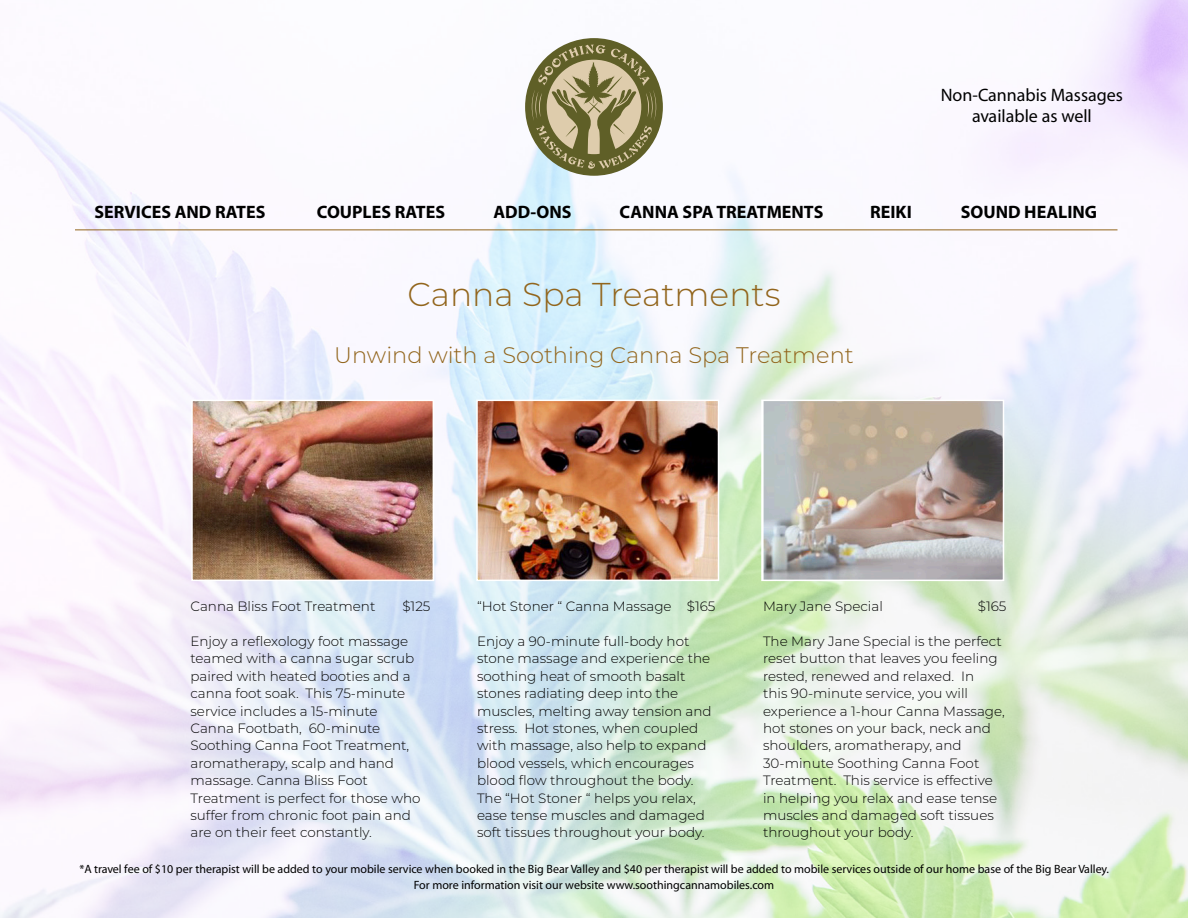
<style>
.page{position:relative;width:1188px;height:918px;background:#fff}
.page>*{position:absolute;margin:0;border:0;box-sizing:border-box;transform-origin:0 0}
.t1{font:300 33px "Montserrat";color:#92651c}
.t2{font:300 22.5px "Montserrat";color:#92651c}
.t3{font:700 18px "Myriad Pro";color:#000}
.t4{font:18px/21.6px "Myriad MM 400 600";color:#000;text-align:center}
.t5{font:300 13.5px/17.4px "Montserrat";color:#000}
.t6{font:12px/15.6px "Myriad MM 400 600";color:#000;text-align:center}
</style>
<div class="page">
<img style="left:0;top:0;width:1188px;height:918px">
<img style="left:194px;top:403px;width:237px;height:175px">
<div style="left:191px;top:400px;width:243px;height:181px;border:2px solid #fff"></div>
<img style="left:479px;top:403px;width:237px;height:175px">
<div style="left:476px;top:400px;width:243px;height:181px;border:2px solid #fff"></div>
<div style="left:525px;top:38px;width:138px;height:138px;background:#5f5f27;border-radius:50%"></div>
<svg style="left:532px;top:45px;width:124px;height:124px"></svg>
<img style="left:764px;top:403px;width:237px;height:175px">
<div style="left:761px;top:400px;width:243px;height:181px;border:2px solid #fff"></div>
<hr style="left:75px;top:230px;width:1043px;height:1px;background:#92651c">
<p class="t4" style="left:941px;top:85px;width:184px">Non-Cannabis Massages available as well</p>
<p class="t3" style="left:95px;top:201px;width:172px">SERVICES AND RATES</p>
<p class="t3" style="left:317px;top:201px;width:130px">COUPLES RATES</p>
<p class="t3" style="left:493px;top:201px;width:80px">ADD-ONS</p>
<p class="t3" style="left:620px;top:201px;width:205px">CANNA SPA TREATMENTS</p>
<p class="t3" style="left:870px;top:201px;width:43px">REIKI</p>
<p class="t3" style="left:961px;top:201px;width:138px">SOUND HEALING</p>
<p class="t1" style="left:408px;top:272px;width:374px">Canna Spa Treatments</p>
<p class="t2" style="left:334px;top:340px;width:521px">Unwind with a Soothing Canna Spa Treatment</p>
<p class="t5" style="left:190px;top:597px;width:186px">Canna Bliss Foot Treatment</p>
<p class="t5" style="left:403px;top:597px;width:29px">$125</p>
<p class="t5" style="left:190px;top:632px;width:232px">Enjoy a reflexology foot massage teamed with a canna sugar scrub paired with heated booties and a canna foot soak. This 75-minute service includes a 15-minute<br>Canna Footbath, 60-minute<br>Soothing Canna Foot Treatment, aromatherapy, scalp and hand massage. Canna Bliss Foot<br>Treatment is perfect for those who suffer from chronic foot pain and are on their feet constantly.</p>
<p class="t5" style="left:477px;top:597px;width:240px">“Hot Stoner “ Canna Massage $165</p>
<p class="t5" style="left:477px;top:632px;width:236px">Enjoy a 90-minute full-body hot stone massage and experience the soothing heat of smooth basalt stones radiating deep into the muscles, melting away tension and stress. Hot stones, when coupled with massage, also help to expand blood vessels, which encourages blood flow throughout the body.<br>The “Hot Stoner “ helps you relax, ease tense muscles and damaged soft tissues throughout your body.</p>
<p class="t5" style="left:763px;top:597px;width:121px">Mary Jane Special</p>
<p class="t5" style="left:978px;top:597px;width:30px">$165</p>
<p class="t5" style="left:763px;top:632px;width:243px">The Mary Jane Special is the perfect reset button that leaves you feeling rested, renewed and relaxed. In<br>this 90-minute service, you will experience a 1-hour Canna Massage, hot stones on your back, neck and shoulders, aromatherapy, and<br>30-minute Soothing Canna Foot<br>Treatment. This service is effective in helping you relax and ease tense muscles and damaged soft tissues throughout your body.</p>
<p class="t6" style="left:79px;top:862px;width:1031px">*A travel fee of $10 per therapist will be added to your mobile service when booked in the Big Bear Valley and $40 per therapist will be added to mobile services outside of our home base of the Big Bear Valley.<br>For more information visit our website www.soothingcannamobiles.com</p>
</div>
